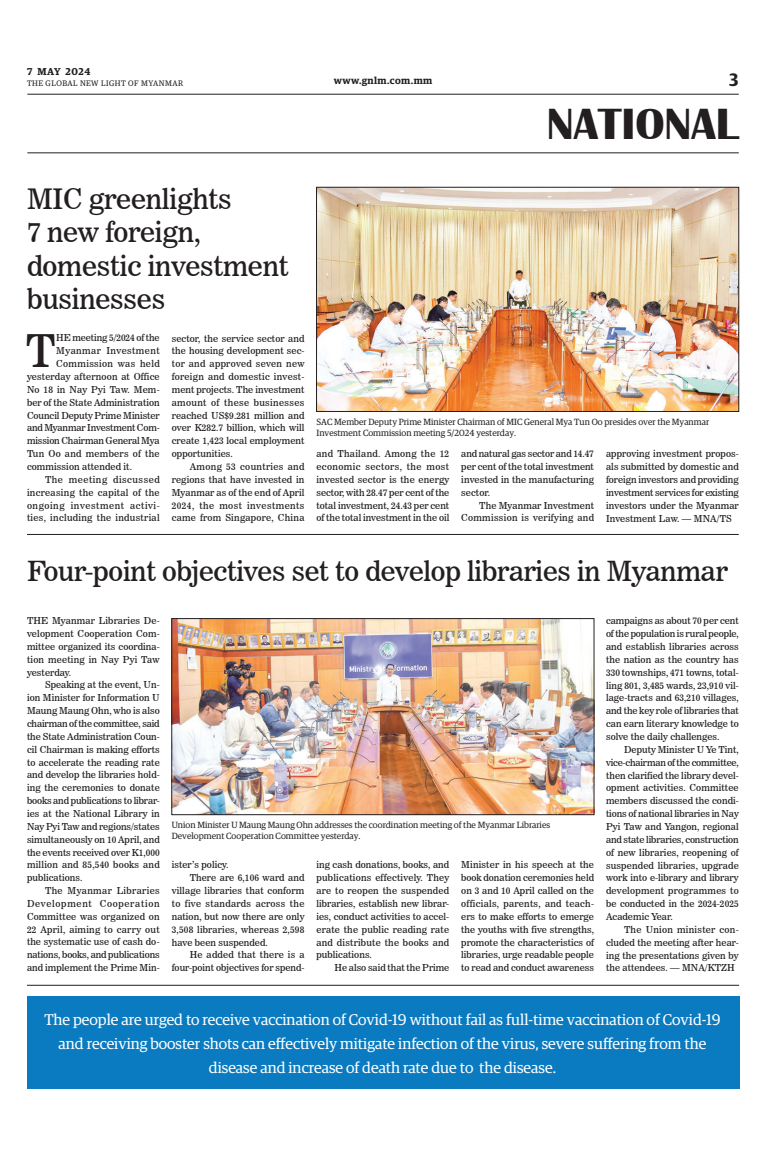
<style>
.page{position:relative;width:773px;height:1152px;background:#fff}
.page>*{position:absolute;margin:0;border:0;box-sizing:border-box;transform-origin:0 0}
.t1{font:700 45px "Britannic";color:#231f20}
.Normal_Para{font:44.8px "News 706 BT Roman C";color:#231f20}
._1_Clm_Head{font:28px/33.6px "News 706 BT Roman C";letter-spacing:-.01em;color:#231f20}
._1_Clm_Head-2{font:27.5px "News 706 BT Roman C";letter-spacing:-.01em;color:#231f20}
.t2{font:600 18px "Guardian Egyp";color:#231f20}
.Brief_2nd_Body{font:15.5px/24px "Guardian Egyp";color:#fff;text-align:center}
.t3{font:600 10px "Guardian Egyp";letter-spacing:.04em;color:#231f20}
._2nd_Body{font:9.5px/12.9px "News 706 BT Roman C";letter-spacing:.005em;color:#231f20;text-align:justify}
.Normal_Para-2{font:9.5px/12.9px "News 706 BT Roman C";letter-spacing:.005em;color:#231f20;text-align:justify}
.Normal_Para-3{font:9.5px "News 706 BT Roman C";letter-spacing:-.015em;color:#231f20}
._2nd_Body-2{font:9.5px/12.9px "News 706 BT Roman C";letter-spacing:.025em;color:#231f20;text-align:right}
.Normal_Para-4{font:9.5px "News 706 BT Roman C";letter-spacing:.03em;color:#231f20}
.Normal_Para-5{font:9.5px "News 706 BT Roman C";letter-spacing:.045em;color:#231f20}
.Normal_Para-6{font:9.5px "News 706 BT Roman C";letter-spacing:.035em;color:#231f20}
.t4{font:9px/10.8px "Guardian Egyp";color:#231f20}
.t5{font:8px "Guardian Egyp";letter-spacing:.06em;color:#231f20}
</style>
<div class="page">
<hr style="left:27px;top:94px;width:711px;height:1px;background:#231f20">
<hr style="left:27px;top:153px;width:711px;height:1px;background:#231f20">
<div style="left:27px;top:997px;width:712px;height:92px;background:#0b7bc1"></div>
<img style="left:318px;top:189px;width:418px;height:221px">
<div style="left:316px;top:187px;width:422px;height:225px;border:1px solid #231f20"></div>
<hr style="left:27px;top:534px;width:711px;height:1px;background:#231f20">
<img style="left:174px;top:620px;width:418px;height:193px">
<div style="left:172px;top:618px;width:422px;height:197px;border:1px solid #231f20"></div>
<hr style="left:27px;top:985px;width:712px;height:1px;background:#231f20">
<p class="t3" style="left:27px;top:64px;width:65px">7 MAY 2024</p>
<p class="t5" style="left:27px;top:78px;width:158px">THE GLOBAL NEW LIGHT OF MYANMAR</p>
<p class="t3" style="left:334px;top:73px;width:100px">www.gnlm.com.mm</p>
<h3 class="t2" style="left:729px;top:67px;width:11px">3</h3>
<h1 class="t1" style="left:547px;top:98px;width:193px">NATIONAL</h1>
<p class="_1_Clm_Head" style="left:27px;top:182px;width:263px">MIC greenlights<br>7 new foreign, domestic investment businesses</p>
<p class="Normal_Para" style="left:26px;top:324px;width:32px">T</p>
<p class="Normal_Para-2" style="left:56px;top:332px;width:105px">HE meeting 5/2024 of the</p>
<p class="Normal_Para-5" style="left:56px;top:345px;width:105px">Myanmar Investment</p>
<p class="Normal_Para-6" style="left:56px;top:358px;width:105px">Commission was held</p>
<p class="Normal_Para-2" style="left:27px;top:370px;width:134px">yesterday afternoon at Office</p>
<p class="Normal_Para-2" style="left:27px;top:383px;width:134px">No 18 in Nay Pyi Taw. Mem-</p>
<p class="Normal_Para-2" style="left:27px;top:396px;width:134px">ber of the State Administration</p>
<p class="Normal_Para-2" style="left:27px;top:409px;width:134px">Council Deputy Prime Minister</p>
<p class="Normal_Para-3" style="left:27px;top:422px;width:134px">and Myanmar Investment Com-</p>
<p class="Normal_Para-3" style="left:27px;top:435px;width:134px">mission Chairman General Mya</p>
<p class="Normal_Para-4" style="left:27px;top:448px;width:134px">Tun Oo and members of the</p>
<p class="Normal_Para-2" style="left:27px;top:460px;width:106px">commission attended it.</p>
<p class="_2nd_Body" style="left:27px;top:473px;width:134px;text-indent:18px">The meeting discussed increasing the capital of the ongoing investment activi&shy;ties, including the industrial</p>
<p class="_2nd_Body" style="left:172px;top:332px;width:134px">sector, the service sector and the housing development sec&shy;tor and approved seven new foreign and domestic invest&shy;ment projects. The investment amount of these businesses reached US$9.281 million and over K282.7 billion, which will create 1,423 local employment opportunities.</p>
<p class="_2nd_Body" style="left:172px;top:460px;width:134px;text-indent:18px">Among 53 countries and regions that have invested in Myanmar as of the end of April 2024, the most investments came from Singapore, China</p>
<p class="t4" style="left:316px;top:416px;width:394px">SAC Member Deputy Prime Minister Chairman of MIC General Mya Tun Oo presides over the Myanmar<br>Investment Commission meeting 5/2024 yesterday.</p>
<p class="_2nd_Body" style="left:316px;top:447px;width:134px">and Thailand. Among the 12 economic sectors, the most invested sector is the energy sector, with 28.47 per cent of the total investment, 24.43 per cent of the total investment in the oil</p>
<p class="_2nd_Body" style="left:461px;top:447px;width:134px">and natural gas sector and 14.47 per cent of the total investment invested in the manufacturing sector.</p>
<p class="_2nd_Body-2" style="left:461px;top:499px;width:134px">The Myanmar Investment<br>Commission is verifying and</p>
<p class="_2nd_Body" style="left:606px;top:447px;width:134px">approving investment propos&shy;als submitted by domestic and foreign investors and providing investment services for existing investors under the Myanmar Investment Law. — MNA/TS</p>
<p class="_1_Clm_Head-2" style="left:27px;top:554px;width:702px">Four-point objectives set to develop libraries in Myanmar</p>
<p class="Normal_Para-2" style="left:27px;top:614px;width:134px">THE Myanmar Libraries De&shy;velopment Cooperation Com&shy;mittee organized its coordina&shy;tion meeting in Nay Pyi Taw yesterday.</p>
<p class="_2nd_Body" style="left:27px;top:679px;width:134px;text-indent:18px">Speaking at the event, Un&shy;ion Minister for Information U Maung Maung Ohn, who is also chairman of the committee, said the State Administration Coun&shy;cil Chairman is making efforts to accelerate the reading rate and develop the libraries hold&shy;ing the ceremonies to donate books and publications to librar&shy;ies at the National Library in Nay Pyi Taw and regions/states simultaneously on 10 April, and the events received over K1,000 million and 85,540 books and publications.</p>
<p class="_2nd_Body" style="left:27px;top:884px;width:134px;text-indent:18px">The Myanmar Libraries Development Cooperation Committee was organized on 22 April, aiming to carry out the systematic use of cash do&shy;nations, books, and publications and implement the Prime Min-</p>
<p class="t4" style="left:172px;top:819px;width:380px">Union Minister U Maung Maung Ohn addresses the coordination meeting of the Myanmar Libraries<br>Development Cooperation Committee yesterday.</p>
<p class="_2nd_Body" style="left:172px;top:859px;width:58px">ister’s policy.</p>
<p class="_2nd_Body" style="left:172px;top:871px;width:134px;text-indent:18px">There are 6,106 ward and village libraries that conform to five standards across the nation, but now there are only 3,508 libraries, whereas 2,598 have been suspended.</p>
<p class="_2nd_Body" style="left:172px;top:948px;width:134px;text-align:right">He added that there is a four-point objectives for spend-</p>
<p class="_2nd_Body" style="left:316px;top:859px;width:134px">ing cash donations, books, and publications effectively. They are to reopen the suspended libraries, establish new librar&shy;ies, conduct activities to accel&shy;erate the public reading rate and distribute the books and publications.</p>
<p class="_2nd_Body" style="left:334px;top:961px;width:116px">He also said that the Prime</p>
<p class="_2nd_Body" style="left:461px;top:859px;width:134px">Minister in his speech at the book donation ceremonies held on 3 and 10 April called on the officials, parents, and teach&shy;ers to make efforts to emerge the youths with five strengths, promote the characteristics of libraries, urge readable people to read and conduct awareness</p>
<p class="_2nd_Body" style="left:606px;top:614px;width:134px">campaigns as about 70 per cent of the population is rural people, and establish libraries across the nation as the country has 330 townships, 471 towns, total&shy;ling 801, 3,485 wards, 23,910 vil&shy;lage-tracts and 63,210 villages, and the key role of libraries that can earn literary knowledge to solve the daily challenges.</p>
<p class="_2nd_Body" style="left:606px;top:743px;width:134px;text-indent:18px">Deputy Minister U Ye Tint, vice-chairman of the committee, then clarified the library devel&shy;opment activities. Committee members discussed the condi&shy;tions of national libraries in Nay Pyi Taw and Yangon, regional and state libraries, construction of new libraries, reopening of suspended libraries, upgrade work into e-library and library development programmes to be conducted in the 2024-2025<br>Academic Year.</p>
<p class="_2nd_Body" style="left:606px;top:923px;width:134px;text-indent:18px">The Union minister con&shy;cluded the meeting after hear&shy;ing the presentations given by the attendees. — MNA/KTZH</p>
<p class="Brief_2nd_Body" style="left:44px;top:1007px;width:677px">The people are urged to receive vaccination of Covid-19 without fail as full-time vaccination of Covid-19 and receiving booster shots can effectively mitigate infection of the virus, severe suffering from the disease and increase of death rate due to the disease.</p>
</div>
